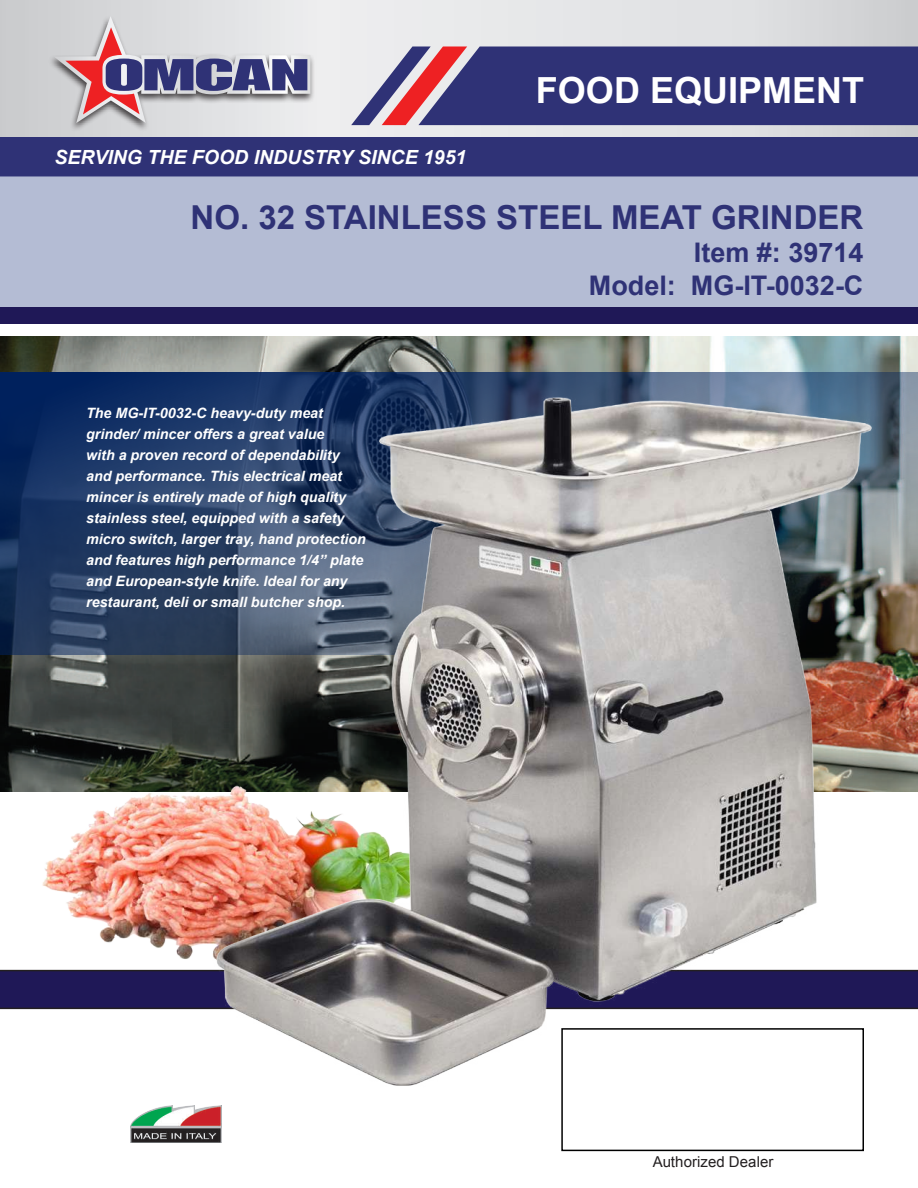
<style>
.page{position:relative;width:918px;height:1188px;background:#fff}
.page>*{position:absolute;margin:0;border:0;box-sizing:border-box;transform-origin:0 0}
.t1{font:700 36px "Arial";color:#fff}
.t2{font:700 33px "Arial";color:#2f3276}
.t3{font:700 27px/33px "Arial";color:#2f3276;text-align:right}
.t4{font:italic 700 19.5px "Arial";color:#fff}
.t5{font:15px "Arial";letter-spacing:.005em;color:#231f20}
.t6{font:italic 700 14.25px/21px "Arial";color:#fff}
</style>
<div class="page">
<svg style="left:0;top:0;width:918px;height:137px;background:#dedfe1"></svg>
<div style="left:0;top:137px;width:918px;height:39px;background:#2f3276"></div>
<svg style="left:351px;top:46px;width:567px;height:79px;background:#4a447e"></svg>
<div style="left:48px;top:14px;width:268px;height:117px;background:#231f20;opacity:.8"></div>
<svg style="left:54px;top:16px;width:256px;height:107px;background:#b8aebb"></svg>
<div style="left:0;top:176px;width:918px;height:131px;background:#b4bcd4"></div>
<div style="left:0;top:307px;width:918px;height:17px;background:#1f1857"></div>
<div style="left:561px;top:1028px;width:303px;height:123px;border:2px solid #000"></div>
<img style="left:131px;top:1108px;width:91px;height:35px">
<svg style="left:0;top:970px;width:156px;height:39px;background:#1f1853"></svg>
<img style="left:0;top:336px;width:156px;height:455px">
<img style="left:35px;top:722px;width:121px;height:248px">
<svg style="left:0;top:372px;width:156px;height:282px;background:#1a3460"></svg>
<img style="left:156px;top:336px;width:762px;height:773px">
<h3 class="t4" style="left:54px;top:144px;width:414px">SERVING THE FOOD INDUSTRY SINCE 1951</h3>
<h1 class="t1" style="left:536px;top:67px;width:330px">FOOD EQUIPMENT</h1>
<h2 class="t2" style="left:191px;top:195px;width:674px">NO. 32 STAINLESS STEEL MEAT GRINDER</h2>
<h3 class="t3" style="left:589px;top:237px;width:276px">Item #: 39714<br>Model: MG-IT-0032-C</h3>
<p class="t6" style="left:86px;top:403px;width:281px">The MG-IT-0032-C heavy-duty meat grinder/ mincer offers a great value<br>with a proven record of dependability and performance. This electrical meat mincer is entirely made of high quality stainless steel, equipped with a safety micro switch, larger tray, hand protection and features high performance 1/4” plate and European-style knife. Ideal for any restaurant, deli or small butcher shop.</p>
<p class="t5" style="left:653px;top:1152px;width:122px">Authorized Dealer</p>
</div>
